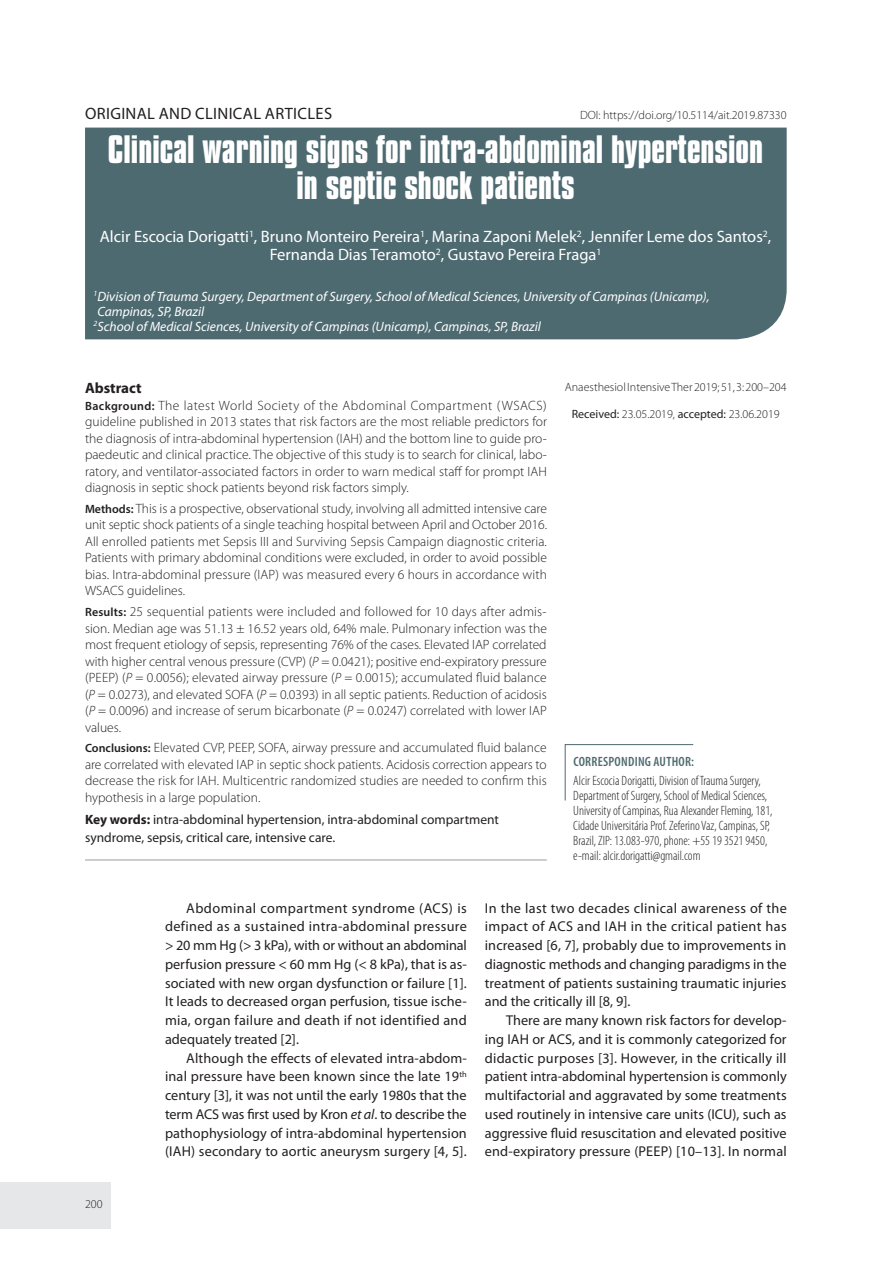
<style>
.page{position:relative;width:893px;height:1263px;background:#fff}
.page>*{position:absolute;margin:0;border:0;box-sizing:border-box;transform-origin:0 0}
.t1{font:700 33px/36px "Compacta PL";color:#fff;text-align:center}
.t2{font:16.5px/18px "Myriad Pro";color:#fff;text-align:center}
.t3{font:16.5px "Myriad Pro";letter-spacing:.02em;color:#231f20}
.t4{font:700 15px "Myriad Pro";color:#231f20}
.t5{font:14.25px/18.8px "Myriad Pro";letter-spacing:.005em;color:#231f20;text-align:justify}
.t6{font:300 13.5px/16.5px "Myriad Pro";color:#231f20;text-align:justify}
.t7{font:300 condensed 13.5px/15px "Myriad Pro";color:#231f20}
.t8{font:italic 13.5px/15px "Myriad Pro";color:#fff}
.t9{font:13.5px/18px "Myriad Pro";color:#231f20}
.t10{font:600 condensed 13.5px "Myriad Pro";letter-spacing:.02em;color:#4e6a71}
.t11{font:300 12px "Myriad Pro";color:#231f20}
.s1{font-weight:600;font-size:12px}
.s2{font-style:italic}
.s3{font-weight:700}
.s4{font-weight:400}
</style>
<div class="page">
<div style="left:0;top:1182px;width:111px;height:47px;background:#e6e7e9"></div>
<div style="left:85px;top:128px;width:702px;height:211px;background:#4e6a71"></div>
<svg style="left:564px;top:744px;width:130px;height:57px"></svg>
<hr style="left:85px;top:859px;width:462px;height:2px;background:#bcbdc0">
<p class="t3" style="left:85px;top:103px;width:248px">ORIGINAL AND CLINICAL ARTICLES</p>
<p class="t11" style="left:580px;top:108px;width:208px">DOI: https://doi.org/10.5114/ait.2019.87330</p>
<h1 class="t1" style="left:108px;top:132px;width:657px">Clinical warning signs for intra-abdominal hypertension in septic shock patients</h1>
<p class="t2" style="left:100px;top:228px;width:673px">Alcir Escocia Dorigatti<sup>1</sup>, Bruno Monteiro Pereira<sup>1</sup>, Marina Zaponi Melek<sup>2</sup>, Jennifer Leme dos Santos<sup>2</sup>,<br>Fernanda Dias Teramoto<sup>2</sup>, Gustavo Pereira Fraga<sup>1</sup></p>
<p class="t8" style="left:94px;top:289px;width:617px"><sup>1</sup>Division of Trauma Surgery, Department of Surgery, School of Medical Sciences, University of Campinas (Unicamp),<br>Campinas, SP, Brazil<br><sup>2</sup>School of Medical Sciences, University of Campinas (Unicamp), Campinas, SP, Brazil</p>
<p class="t4" style="left:85px;top:378px;width:58px">Abstract</p>
<p class="t6" style="left:85px;top:397px;width:463px"><span class="s1">Background:</span> The latest World Society of the Abdominal Compartment (WSACS) guideline published in 2013 states that risk factors are the most reliable predictors for the diagnosis of intra-abdominal hypertension (IAH) and the bottom line to guide pro&shy;paedeutic and clinical practice. The objective of this study is to search for clinical, labo&shy;ratory, and ventilator-associated factors in order to warn medical staff for prompt IAH diagnosis in septic shock patients beyond risk factors simply.</p>
<p class="t6" style="left:85px;top:500px;width:464px"><span class="s1">Methods:</span> This is a prospective, observational study, involving all admitted intensive care unit septic shock patients of a single teaching hospital between April and October 2016.<br>All enrolled patients met Sepsis III and Surviving Sepsis Campaign diagnostic criteria.<br>Patients with primary abdominal conditions were excluded, in order to avoid possible bias. Intra-abdominal pressure (IAP) was measured every 6 hours in accordance with WSACS guidelines.</p>
<p class="t6" style="left:85px;top:603px;width:463px"><span class="s1">Results:</span> 25 sequential patients were included and followed for 10 days after admis&shy;sion. Median age was 51.13 ± 16.52 years old, 64% male. Pulmonary infection was the most frequent etiology of sepsis, representing 76% of the cases. Elevated IAP correlated with higher central venous pressure (CVP) (<span class="s2">P</span> = 0.0421); positive end-expiratory pressure (PEEP) (<span class="s2">P</span> = 0.0056); elevated airway pressure (<span class="s2">P</span> = 0.0015); accumulated fluid balance (<span class="s2">P</span> = 0.0273), and elevated SOFA (<span class="s2">P</span> = 0.0393) in all septic patients. Reduction of acidosis (<span class="s2">P</span> = 0.0096) and increase of serum bicarbonate (<span class="s2">P</span> = 0.0247) correlated with lower IAP values.</p>
<p class="t6" style="left:85px;top:739px;width:463px"><span class="s1">Conclusions:</span> Elevated CVP, PEEP, SOFA, airway pressure and accumulated fluid balance are correlated with elevated IAP in septic shock patients. Acidosis correction appears to decrease the risk for IAH. Multicentric randomized studies are needed to confirm this hypothesis in a large population.</p>
<p class="t9" style="left:85px;top:810px;width:416px"><span class="s3">Key words:</span> intra-abdominal hypertension, intra-abdominal compartment syndrome, sepsis, critical care, intensive care.</p>
<p class="t11" style="left:565px;top:380px;width:223px">Anaesthesiol Intensive Ther 2019; 51, 3: 200–204</p>
<p class="t11" style="left:572px;top:407px;width:209px"><span class="s4">Received:</span> 23.05.2019, <span class="s4">accepted:</span> 23.06.2019</p>
<p class="t10" style="left:573px;top:753px;width:122px">CORRESPONDING AUTHOR:</p>
<p class="t7" style="left:573px;top:773px;width:201px">Alcir Escocia Dorigatti, Division of Trauma Surgery, Department of Surgery, School of Medical Sciences, University of Campinas, Rua Alexander Fleming, 181, Cidade Universitária Prof. Zeferino Vaz, Campinas, SP, Brazil, ZIP: 13.083-970, phone: +55 19 3521 9450, e-mail: alcir.dorigatti@gmail.com</p>
<p class="t11" style="left:85px;top:1197px;width:19px">200</p>
<p class="t5" style="left:165px;top:898px;width:303px;text-indent:21px">Abdominal compartment syndrome (ACS) is defined as a sustained intra-abdominal pressure &gt; 20 mm Hg (&gt; 3 kPa), with or without an abdominal perfusion pressure &lt; 60 mm Hg (&lt; 8 kPa), that is as&shy;sociated with new organ dysfunction or failure [1].<br>It leads to decreased organ perfusion, tissue ische&shy;mia, organ failure and death if not identified and adequately treated [2].</p>
<p class="t5" style="left:165px;top:1048px;width:303px;text-indent:21px">Although the effects of elevated intra-abdom&shy;inal pressure have been known since the late 19<sup>th </sup>century [3], it was not until the early 1980s that the term ACS was first used by Kron <span class="s2">et al</span>. to describe the pathophysiology of intra-abdominal hypertension (IAH) secondary to aortic aneurysm surgery [4, 5].</p>
<p class="t5" style="left:485px;top:898px;width:303px">In the last two decades clinical awareness of the impact of ACS and IAH in the critical patient has increased [6, 7], probably due to improvements in diagnostic methods and changing paradigms in the treatment of patients sustaining traumatic injuries and the critically ill [8, 9].</p>
<p class="t5" style="left:485px;top:1011px;width:303px;text-indent:21px">There are many known risk factors for develop&shy;ing IAH or ACS, and it is commonly categorized for didactic purposes [3]. However, in the critically ill patient intra-abdominal hypertension is commonly multifactorial and aggravated by some treatments used routinely in intensive care units (ICU), such as aggressive fluid resuscitation and elevated positive end-expiratory pressure (PEEP) [10–13]. In normal</p>
</div>
